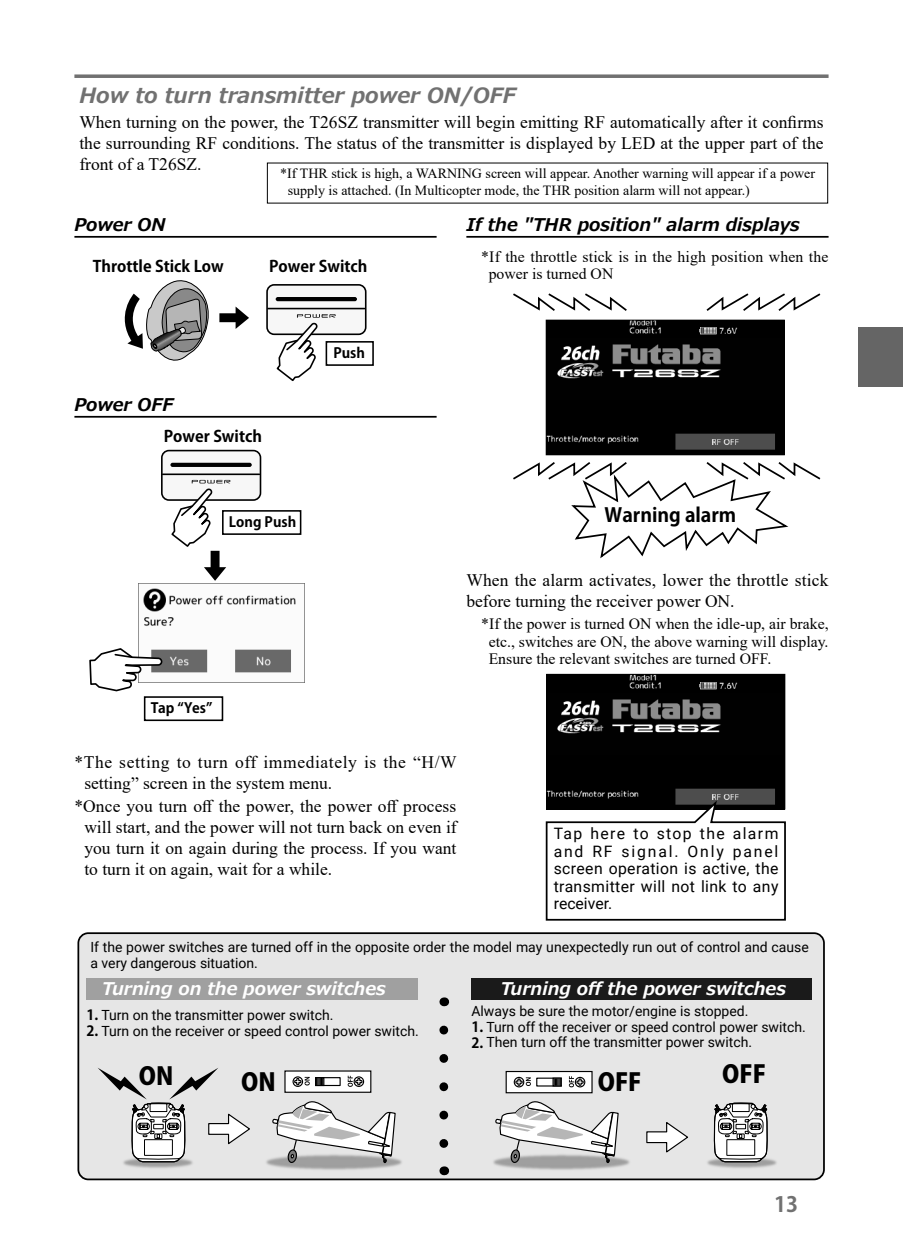
<style>
.page{position:relative;width:903px;height:1256px;background:#fff}
.page>*{position:absolute;margin:0;border:0;box-sizing:border-box;transform-origin:0 0}
.t1{font:800 24.32px "Koz Go Pr 6 N";color:#000}
.t2{font:italic 700 21px "Meiryo";color:#717171}
.t3{font:700 21px "Koz Go Pr 6 N";color:#717171}
.t4{font:700 19.25px "Koz Go Pr 6 N";color:#000}
.t5{font:17.5px/21px "Times New Roman";color:#000;text-align:justify}
.t6{font:17.5px/21px "Times New Roman";letter-spacing:.035em;color:#000}
.t7{font:italic 700 17.5px "Meiryo";color:#fff}
.t8{font:italic 700 17.5px "Meiryo";color:#000}
.t9{font:15.75px/17.5px "Times New Roman";color:#000}
.t10{font:15.75px/17.5px "Roboto";letter-spacing:.025em;color:#000;text-align:justify}
.t11{font:700 15.75px "Koz Go Pr 6 N";color:#000}
.t12{font:14px/15.8px "Roboto";color:#000}
.t13{font:14px/17.5px "Times New Roman";color:#000}
.t14{font:700 14px "Koz Go Pr 6 N";color:#000}
.s1{font-family:"Koz Go Pr 6 N";font-weight:700}
</style>
<div class="page">
<svg style="left:74px;top:74px;width:754px;height:4px;background:#828282"></svg>
<hr style="left:74px;top:416px;width:363px;height:1px;background:#000">
<hr style="left:74px;top:236px;width:363px;height:2px;background:#000">
<div style="left:222px;top:510px;width:79px;height:25px;border:2px solid #000"></div>
<div style="left:144px;top:696px;width:79px;height:25px;border:2px solid #000"></div>
<div style="left:326px;top:341px;width:48px;height:25px;border:2px solid #000"></div>
<div style="left:78px;top:932px;width:746px;height:247px;background:#e6e6e6;border-radius:10px"></div>
<div style="left:77px;top:932px;width:748px;height:247px;border:2px solid #000;border-radius:10px"></div>
<svg style="left:439px;top:1029px;width:9px;height:119px"></svg>
<div style="left:87px;top:978px;width:331px;height:21px;background:#a0a0a0"></div>
<div style="left:472px;top:978px;width:340px;height:21px;background:#1a1a1a"></div>
<img style="left:82px;top:1162px;width:111px;height:14px">
<img style="left:266px;top:1113px;width:177px;height:62px">
<img style="left:493px;top:1157px;width:137px;height:13px">
<img style="left:707px;top:1159px;width:70px;height:9px">
<svg style="left:272px;top:1101px;width:124px;height:62px"></svg>
<svg style="left:495px;top:1101px;width:124px;height:62px"></svg>
<svg style="left:646px;top:1122px;width:42px;height:31px"></svg>
<svg style="left:285px;top:1070px;width:86px;height:21px"></svg>
<svg style="left:324px;top:1078px;width:15px;height:5px"></svg>
<div style="left:315px;top:1076px;width:26px;height:9px;border:1px solid #000"></div>
<div style="left:315px;top:1076px;width:9px;height:9px;border:1px solid #000"></div>
<div style="left:292px;top:1076px;width:11px;height:10px;border:1px solid #000;border-radius:50%"></div>
<div style="left:353px;top:1076px;width:11px;height:10px;border:1px solid #000;border-radius:50%"></div>
<svg style="left:293px;top:1076px;width:17px;height:9px"></svg>
<svg style="left:348px;top:1075px;width:15px;height:11px"></svg>
<svg style="left:316px;top:1077px;width:7px;height:7px"></svg>
<svg style="left:508px;top:1073px;width:82px;height:17px"></svg>
<div style="left:506px;top:1070px;width:86px;height:22px;border:1px solid #000"></div>
<svg style="left:537px;top:1077px;width:24px;height:8px"></svg>
<div style="left:552px;top:1077px;width:10px;height:9px;border:1px solid #000"></div>
<div style="left:514px;top:1076px;width:10px;height:11px;border:1px solid #000;border-radius:50%"></div>
<div style="left:575px;top:1076px;width:10px;height:11px;border:1px solid #000;border-radius:50%"></div>
<svg style="left:515px;top:1077px;width:16px;height:9px"></svg>
<svg style="left:569px;top:1075px;width:15px;height:12px"></svg>
<svg style="left:554px;top:1078px;width:7px;height:7px"></svg>
<svg style="left:98px;top:1068px;width:152px;height:94px"></svg>
<svg style="left:713px;top:1102px;width:55px;height:60px;background:#b3b3b3"></svg>
<img style="left:548px;top:321px;width:235px;height:132px">
<div style="left:546px;top:319px;width:239px;height:136px;border:1px solid #000"></div>
<img style="left:548px;top:675px;width:235px;height:122px">
<div style="left:546px;top:673px;width:239px;height:136px;border:1px solid #000"></div>
<hr style="left:466px;top:236px;width:362px;height:2px;background:#000">
<svg style="left:513px;top:293px;width:114px;height:18px"></svg>
<svg style="left:706px;top:293px;width:115px;height:18px"></svg>
<svg style="left:513px;top:462px;width:308px;height:97px"></svg>
<svg style="left:545px;top:797px;width:241px;height:124px"></svg>
<div style="left:267px;top:285px;width:99px;height:49px;background:#f7f7f7;border-radius:7px"></div>
<div style="left:266px;top:284px;width:100px;height:51px;border:2px solid #000;border-radius:7px"></div>
<hr style="left:268px;top:308px;width:97px;height:1px;background:#000">
<hr style="left:276px;top:297px;width:81px;height:4px;background:#000;border-radius:2px">
<svg style="left:297px;top:314px;width:39px;height:3px"></svg>
<svg style="left:219px;top:306px;width:30px;height:23px"></svg>
<svg style="left:124px;top:280px;width:85px;height:81px"></svg>
<svg style="left:275px;top:323px;width:44px;height:58px"></svg>
<div style="left:162px;top:450px;width:98px;height:50px;background:#f7f7f7;border-radius:7px"></div>
<div style="left:161px;top:449px;width:100px;height:51px;border:2px solid #000;border-radius:7px"></div>
<hr style="left:163px;top:473px;width:96px;height:2px;background:#000">
<div style="left:170px;top:462px;width:82px;height:5px;background:#000;border-radius:2px"></div>
<svg style="left:192px;top:480px;width:38px;height:3px"></svg>
<img style="left:138px;top:583px;width:167px;height:99px">
<svg style="left:89px;top:647px;width:74px;height:45px"></svg>
<svg style="left:170px;top:489px;width:56px;height:91px"></svg>
<div style="left:858px;top:327px;width:45px;height:60px;background:#656565"></div>
<p class="t2" style="left:79px;top:81px;width:438px">How to turn transmitter power ON/OFF</p>
<p class="t5" style="left:79px;top:111px;width:746px">When turning on the power, the T26SZ transmitter will begin emitting RF automatically after it confirms the surrounding RF conditions. The status of the transmitter is displayed by LED at the upper part of the front of a T26SZ.</p>
<p class="t13" style="left:288px;top:164px;width:529px;text-indent:-7px">*If THR stick is high, a WARNING screen will appear. Another warning will appear if a power supply is attached. (In Multicopter mode, the THR position alarm will not appear.)</p>
<p class="t8" style="left:466px;top:212px;width:335px">If the "THR position" alarm displays</p>
<p class="t9" style="left:489px;top:247px;width:341px;text-indent:-7px">*If the throttle stick is in the high position when the power is turned ON</p>
<p class="t8" style="left:74px;top:212px;width:93px">Power ON</p>
<p class="t11" style="left:93px;top:257px;width:133px">Throttle Stick Low</p>
<p class="t11" style="left:269px;top:258px;width:100px">Power Switch</p>
<p class="t8" style="left:74px;top:392px;width:100px">Power OFF</p>
<p class="t11" style="left:164px;top:427px;width:100px">Power Switch</p>
<p class="t14" style="left:229px;top:513px;width:69px">Long Push</p>
<p class="t14" style="left:333px;top:345px;width:33px">Push</p>
<p class="t14" style="left:151px;top:699px;width:63px">Tap “Yes”</p>
<p class="t4" style="left:604px;top:504px;width:133px">Warning alarm</p>
<p class="t5" style="left:466px;top:569px;width:363px">When the alarm activates, lower the throttle stick before turning the receiver power ON.</p>
<p class="t9" style="left:489px;top:614px;width:341px;text-align:justify;text-indent:-7px">*If the power is turned ON when the idle-up, air brake, etc., switches are ON, the above warning will display.<br>Ensure the relevant switches are turned OFF.</p>
<p class="t6" style="left:84px;top:750px;width:374px;text-indent:-10px">*The setting to turn off immediately is the “H/W setting” screen in the system menu.</p>
<p class="t5" style="left:84px;top:795px;width:374px;text-indent:-10px">*Once you turn off the power, the power off process will start, and the power will not turn back on even if you turn it on again during the process. If you want to turn it on again, wait for a while.</p>
<p class="t10" style="left:554px;top:824px;width:226px">Tap here to stop the alarm and RF signal. Only panel screen operation is active, the transmitter will not link to any receiver.</p>
<p class="t12" style="left:90px;top:938px;width:720px">If the power switches are turned off in the opposite order the model may unexpectedly run out of control and cause a very dangerous situation.</p>
<p class="t7" style="left:501px;top:976px;width:287px">Turning off the power switches</p>
<p class="t7" style="left:102px;top:976px;width:285px">Turning on the power switches</p>
<p class="t12" style="left:86px;top:1006px;width:249px"><span class="s1">1.</span> Turn on the transmitter power switch.</p>
<p class="t12" style="left:86px;top:1021px;width:334px"><span class="s1">2.</span> Turn on the receiver or speed control power switch.</p>
<p class="t12" style="left:471px;top:1002px;width:279px">Always be sure the motor/engine is stopped.</p>
<p class="t12" style="left:471px;top:1017px;width:336px"><span class="s1">1.</span> Turn off the receiver or speed control power switch.</p>
<p class="t12" style="left:471px;top:1033px;width:282px"><span class="s1">2.</span> Then turn off the transmitter power switch.</p>
<h1 class="t1" style="left:139px;top:1062px;width:36px">ON</h1>
<h1 class="t1" style="left:241px;top:1068px;width:36px">ON</h1>
<h1 class="t1" style="left:598px;top:1067px;width:45px">OFF</h1>
<h1 class="t1" style="left:722px;top:1060px;width:45px">OFF</h1>
<p class="t3" style="left:774px;top:1192px;width:26px">13</p>
</div>
